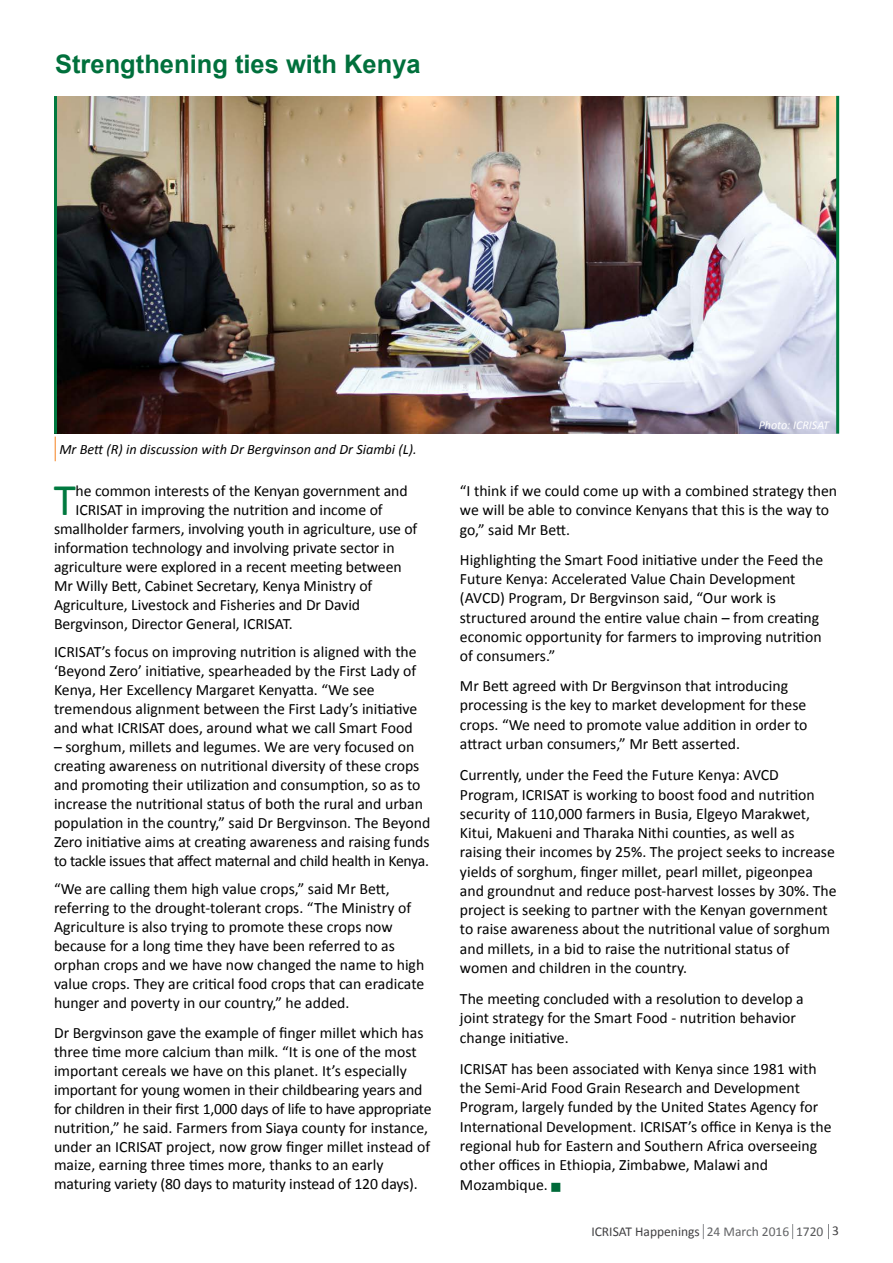
<style>
.page{position:relative;width:893px;height:1263px;background:#fff}
.page>*{position:absolute;margin:0;border:0;box-sizing:border-box;transform-origin:0 0}
.t1{font:45.45px "Calibri";color:#00793f}
.t2{font:700 25.5px "Arial";color:#00703c}
.t3{font:15.75px/19.2px "Calibri";color:#000}
.t4{font:italic 14.25px "Calibri";color:#000}
.t5{font:13.5px "Calibri";color:#414042}
.t6{font:italic 12px "Calibri";color:#fff}
.s1{color:#636466}
.s2{color:#58595b}
</style>
<div class="page">
<svg style="left:703px;top:1224px;width:1px;height:15px"></svg>
<svg style="left:792px;top:1224px;width:1px;height:15px"></svg>
<svg style="left:828px;top:1224px;width:1px;height:15px"></svg>
<img style="left:57px;top:96px;width:779px;height:338px">
<hr style="left:836px;top:96px;width:3px;height:338px;background:#00793f">
<hr style="left:54px;top:96px;width:3px;height:338px;background:#00793f">
<svg style="left:55px;top:437px;width:1px;height:24px"></svg>
<h2 class="t2" style="left:55px;top:47px;width:367px">Strengthening ties with Kenya</h2>
<p class="t4" style="left:59px;top:439px;width:359px">Mr Bett (R) in discussion with Dr Bergvinson and Dr Siambi (L).</p>
<h1 class="t1" style="left:54px;top:471px;width:24px">T</h1>
<p class="t3" style="left:76px;top:482px;width:334px">he common interests of the Kenyan government and</p>
<p class="t3" style="left:76px;top:500px;width:309px">ICRISAT in improving the nutrition and income of</p>
<p class="t3" style="left:54px;top:519px;width:365px">smallholder farmers, involving youth in agriculture, use of</p>
<p class="t3" style="left:54px;top:538px;width:342px">information technology and involving private sector in</p>
<p class="t3" style="left:54px;top:557px;width:349px">agriculture were explored in a recent meeting between</p>
<p class="t3" style="left:54px;top:576px;width:320px">Mr Willy Bett, Cabinet Secretary, Kenya Ministry of</p>
<p class="t3" style="left:54px;top:595px;width:308px">Agriculture, Livestock and Fisheries and Dr David</p>
<p class="t3" style="left:54px;top:614px;width:240px">Bergvinson, Director General, ICRISAT.</p>
<p class="t3" style="left:54px;top:642px;width:365px">ICRISAT’s focus on improving nutrition is aligned with the ‘Beyond Zero’ initiative, spearheaded by the First Lady of Kenya, Her Excellency Margaret Kenyatta. “We see tremendous alignment between the First Lady’s initiative and what ICRISAT does, around what we call Smart Food</p>
<p class="t3" style="left:54px;top:737px;width:378px">– sorghum, millets and legumes. We are very focused on creating awareness on nutritional diversity of these crops and promoting their utilization and consumption, so as to increase the nutritional status of both the rural and urban population in the country,” said Dr Bergvinson. The Beyond Zero initiative aims at creating awareness and raising funds to tackle issues that affect maternal and child health in Kenya.</p>
<p class="t3" style="left:54px;top:879px;width:372px">“We are calling them high value crops,” said Mr Bett, referring to the drought-tolerant crops. “The Ministry of Agriculture is also trying to promote these crops now because for a long time they have been referred to as orphan crops and we have now changed the name to high value crops. They are critical food crops that can eradicate hunger and poverty in our country,” he added.</p>
<p class="t3" style="left:54px;top:1023px;width:379px">Dr Bergvinson gave the example of finger millet which has three time more calcium than milk. “It is one of the most important cereals we have on this planet. It’s especially important for young women in their childbearing years and for children in their first 1,000 days of life to have appropriate nutrition,” he said. Farmers from Siaya county for instance, under an ICRISAT project, now grow finger millet instead of maize, earning three times more, thanks to an early maturing variety (80 days to maturity instead of 120 days).</p>
<p class="t6" style="left:759px;top:417px;width:72px">Photo: ICRISAT</p>
<p class="t3" style="left:460px;top:481px;width:379px">“I think if we could come up with a combined strategy then we will be able to convince Kenyans that this is the way to go,” said Mr Bett.</p>
<p class="t3" style="left:460px;top:550px;width:365px">Highlighting the Smart Food initiative under the Feed the Future Kenya: Accelerated Value Chain Development (AVCD) Program, Dr Bergvinson said, “Our work is structured around the entire value chain – from creating economic opportunity for farmers to improving nutrition of consumers.”</p>
<p class="t3" style="left:460px;top:676px;width:349px">Mr Bett agreed with Dr Bergvinson that introducing processing is the key to market development for these crops. “We need to promote value addition in order to attract urban consumers,” Mr Bett asserted.</p>
<p class="t3" style="left:460px;top:765px;width:378px">Currently, under the Feed the Future Kenya: AVCD Program, ICRISAT is working to boost food and nutrition security of 110,000 farmers in Busia, Elgeyo Marakwet, Kitui, Makueni and Tharaka Nithi counties, as well as raising their incomes by 25%. The project seeks to increase yields of sorghum, finger millet, pearl millet, pigeonpea and groundnut and reduce post-harvest losses by 30%. The project is seeking to partner with the Kenyan government to raise awareness about the nutritional value of sorghum and millets, in a bid to raise the nutritional status of women and children in the country.</p>
<p class="t3" style="left:460px;top:989px;width:345px">The meeting concluded with a resolution to develop a joint strategy for the Smart Food - nutrition behavior change initiative.</p>
<p class="t3" style="left:460px;top:1059px;width:373px">ICRISAT has been associated with Kenya since 1981 with the Semi-Arid Food Grain Research and Development Program, largely funded by the United States Agency for International Development. ICRISAT’s office in Kenya is the regional hub for Eastern and Southern Africa overseeing other offices in Ethiopia, Zimbabwe, Malawi and Mozambique.</p>
<p class="t5" style="left:591px;top:1222px;width:249px">ICRISAT Happenings <span class="s1">24 March 2016</span> <span class="s2">1720</span> 3</p>
</div>
